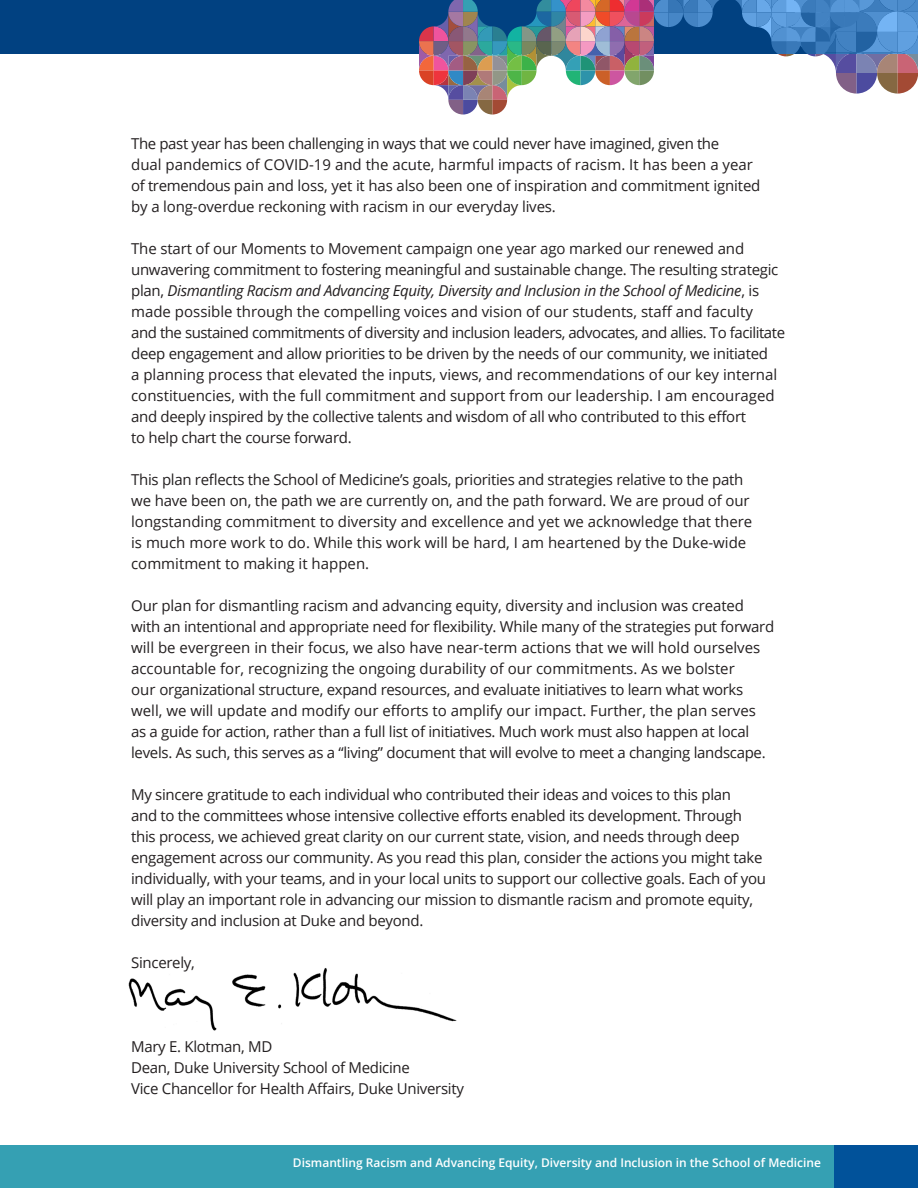
<style>
.page{position:relative;width:918px;height:1188px;background:#fff}
.page>*{position:absolute;margin:0;border:0;box-sizing:border-box;transform-origin:0 0}
.Paragraph_Style_1{font:15px/21px "Open Sans";letter-spacing:-.02em;color:#231f20}
.Paragraph_Style_1-2{font:15px/21px "Open Sans";color:#231f20}
.t1{font:600 12px "Open Sans";color:#fff}
.s1{font-style:italic}
</style>
<div class="page">
<img style="left:128px;top:968px;width:328px;height:63px">
<div style="left:833px;top:1146px;width:84px;height:42px;background:#01529a"></div>
<div style="left:0;top:0;width:918px;height:54px;background:#014181"></div>
<svg style="left:419px;top:0;width:499px;height:115px"></svg>
<div style="left:0;top:1146px;width:833px;height:42px;background:#35a0b3"></div>
<p class="Paragraph_Style_1" style="left:131px;top:133px;width:631px">The past year has been challenging in ways that we could never have imagined, given the<br>dual pandemics of COVID-19 and the acute, harmful impacts of racism. It has been a year of tremendous pain and loss, yet it has also been one of inspiration and commitment ignited by a long-overdue reckoning with racism in our everyday lives.</p>
<p class="Paragraph_Style_1" style="left:131px;top:238px;width:655px">The start of our Moments to Movement campaign one year ago marked our renewed and unwavering commitment to fostering meaningful and sustainable change. The resulting strategic plan, <span class="s1">Dismantling Racism and Advancing Equity, Diversity and Inclusion in the School of Medicine</span>, is made possible through the compelling voices and vision of our students, staff and faculty<br>and the sustained commitments of diversity and inclusion leaders, advocates, and allies. To facilitate deep engagement and allow priorities to be driven by the needs of our community, we initiated<br>a planning process that elevated the inputs, views, and recommendations of our key internal constituencies, with the full commitment and support from our leadership. I am encouraged and deeply inspired by the collective talents and wisdom of all who contributed to this effort<br>to help chart the course forward.</p>
<p class="Paragraph_Style_1-2" style="left:131px;top:469px;width:623px">This plan reflects the School of Medicine’s goals, priorities and strategies relative to the path we have been on, the path we are currently on, and the path forward. We are proud of our longstanding commitment to diversity and excellence and yet we acknowledge that there is much more work to do. While this work will be hard, I am heartened by the Duke-wide commitment to making it happen.</p>
<p class="Paragraph_Style_1" style="left:131px;top:595px;width:645px">Our plan for dismantling racism and advancing equity, diversity and inclusion was created with an intentional and appropriate need for flexibility. While many of the strategies put forward will be evergreen in their focus, we also have near-term actions that we will hold ourselves accountable for, recognizing the ongoing durability of our commitments. As we bolster<br>our organizational structure, expand resources, and evaluate initiatives to learn what works well, we will update and modify our efforts to amplify our impact. Further, the plan serves as a guide for action, rather than a full list of initiatives. Much work must also happen at local levels. As such, this serves as a “living” document that will evolve to meet a changing landscape.</p>
<p class="Paragraph_Style_1" style="left:131px;top:784px;width:637px">My sincere gratitude to each individual who contributed their ideas and voices to this plan<br>and to the committees whose intensive collective efforts enabled its development. Through this process, we achieved great clarity on our current state, vision, and needs through deep engagement across our community. As you read this plan, consider the actions you might take individually, with your teams, and in your local units to support our collective goals. Each of you will play an important role in advancing our mission to dismantle racism and promote equity, diversity and inclusion at Duke and beyond.</p>
<p class="Paragraph_Style_1" style="left:131px;top:952px;width:65px">Sincerely,</p>
<p class="Paragraph_Style_1" style="left:131px;top:1036px;width:143px">Mary E. Klotman, MD</p>
<p class="Paragraph_Style_1" style="left:131px;top:1057px;width:280px">Dean, Duke University School of Medicine</p>
<p class="Paragraph_Style_1" style="left:131px;top:1078px;width:334px">Vice Chancellor for Health Affairs, Duke University</p>
<p class="t1" style="left:293px;top:1155px;width:530px">Dismantling Racism and Advancing Equity, Diversity and Inclusion in the School of Medicine</p>
</div>
